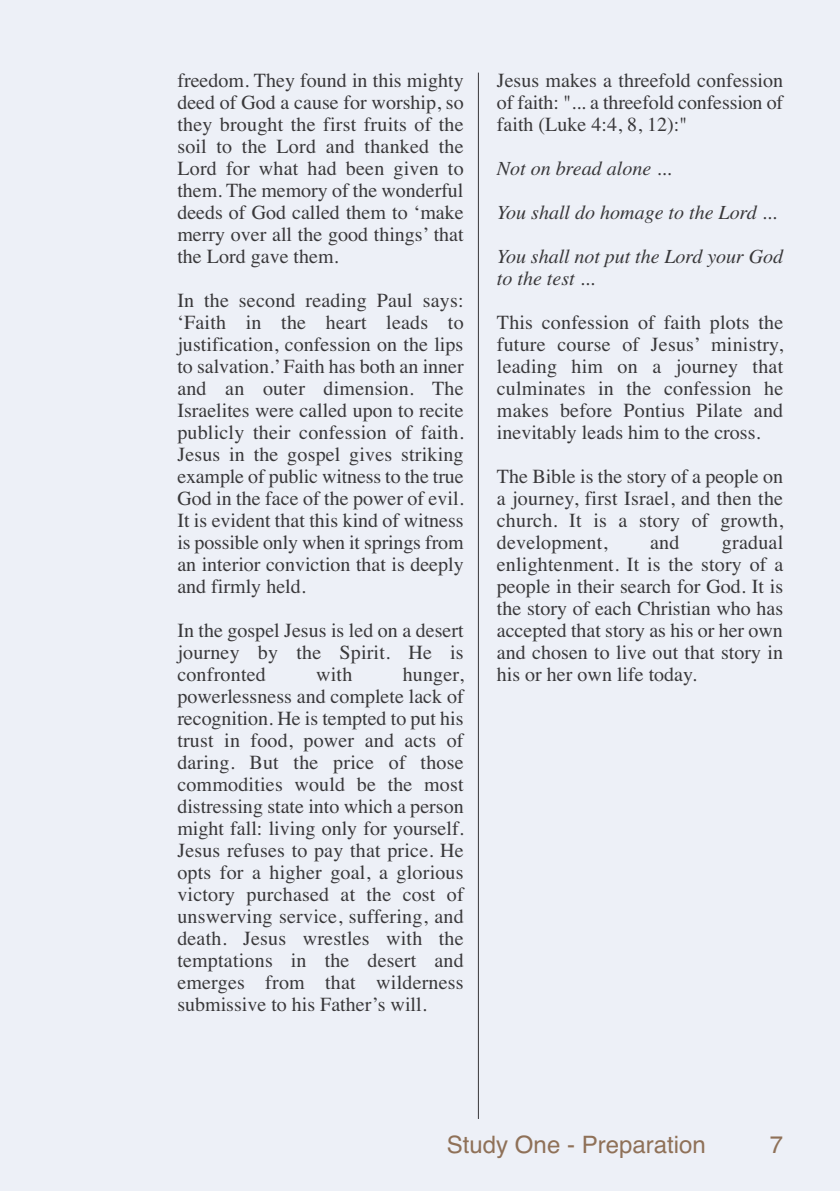
<style>
.page{position:relative;width:840px;height:1191px;background:#fff}
.page>*{position:absolute;margin:0;border:0;box-sizing:border-box;transform-origin:0 0}
.t1{font:24px "Helvetica";color:#8f7158}
.t2{font:20px/22px "Times";color:#39383a;text-align:justify}
.t3{font:italic 20px/22px "Times";color:#39383a}
</style>
<div class="page">
<div style="left:0;top:0;width:839px;height:1191px;background:#edf0f7"></div>
<hr style="left:477px;top:73px;width:1px;height:1046px;background:#39383a">
<p class="t2" style="left:177px;top:69px;width:288px">freedom. They found in this mighty deed of God a cause for worship, so they brought the first fruits of the soil to the Lord and thanked the Lord for what had been given to them. The memory of the wonderful deeds of God called them to ‘make merry over all the good things’ that the Lord gave them.</p>
<p class="t2" style="left:177px;top:289px;width:288px">In the second reading Paul says: ‘Faith in the heart leads to justification, confession on the lips to salvation.’ Faith has both an inner and an outer dimension. The Israelites were called upon to recite publicly their confession of faith.<br>Jesus in the gospel gives striking example of public witness to the true God in the face of the power of evil.<br>It is evident that this kind of witness is possible only when it springs from an interior conviction that is deeply and firmly held.</p>
<p class="t2" style="left:177px;top:619px;width:288px">In the gospel Jesus is led on a desert journey by the Spirit. He is confronted</p>
<p class="t2" style="left:177px;top:663px;width:288px;text-indent:225px">hunger, powerlessness and complete lack of recognition. He is tempted to put his trust in food, power and acts of daring. But the price of those commodities would be the most distressing state into which a person might fall: living only for yourself.<br>Jesus refuses to pay that price. He opts for a higher goal, a glorious victory purchased at the cost of unswerving service, suffering, and death. Jesus wrestles with the temptations in the desert and emerges from that wilderness submissive to his Father’s will.</p>
<p class="t2" style="left:316px;top:663px;width:38px">with</p>
<p class="t2" style="left:496px;top:69px;width:288px">Jesus makes a threefold confession of faith: "... a threefold confession of faith (Luke 4:4, 8, 12):"</p>
<p class="t3" style="left:496px;top:157px;width:176px">Not on bread alone ...</p>
<p class="t3" style="left:496px;top:201px;width:281px">You shall do homage to the Lord ...</p>
<p class="t3" style="left:496px;top:245px;width:288px">You shall not put the Lord your God to the test ...</p>
<p class="t2" style="left:496px;top:311px;width:288px">This confession of faith plots the future course of Jesus’ ministry, leading him on a journey that culminates in the confession he makes before Pontius Pilate and inevitably leads him to the cross.</p>
<p class="t2" style="left:496px;top:465px;width:288px">The Bible is the story of a people on a journey, first Israel, and then the church. It is a story of growth, development,</p>
<p class="t2" style="left:496px;top:531px;width:288px;text-indent:225px">gradual enlightenment. It is the story of a people in their search for God. It is the story of each Christian who has accepted that story as his or her own and chosen to live out that story in his or her own life today.</p>
<p class="t2" style="left:649px;top:531px;width:31px">and</p>
<p class="t1" style="left:446px;top:1131px;width:260px">Study One - Preparation</p>
<p class="t1" style="left:769px;top:1131px;width:15px">7</p>
</div>
